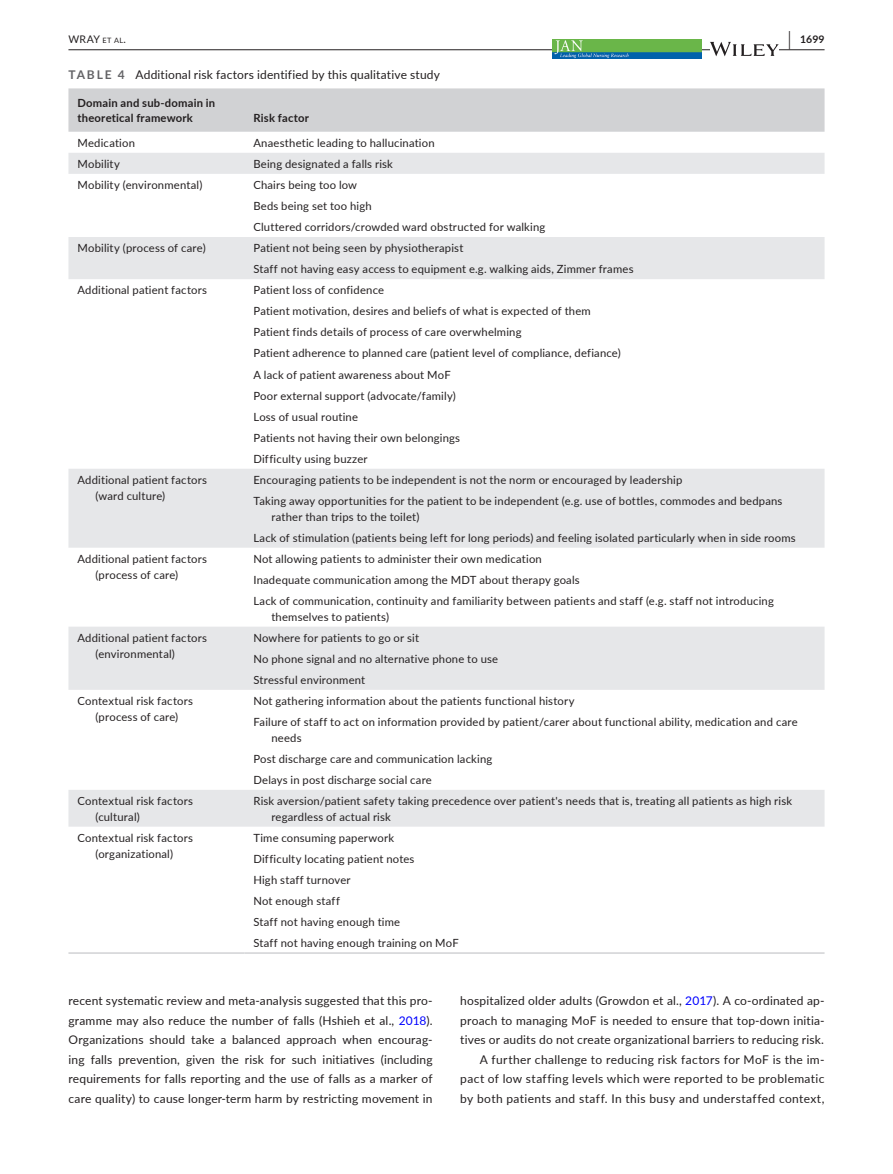
<style>
.page{position:relative;width:893px;height:1174px;background:#fff}
.page>*{position:absolute;margin:0;border:0;box-sizing:border-box;transform-origin:0 0}
.t1{font:12px/19.5px "Lato";letter-spacing:.015em;color:#231f20;text-align:justify}
.t2{font:11.25px/21px "Lato";letter-spacing:.015em;color:#231f20}
.t3{font:700 11.25px/15.8px "Lato";letter-spacing:.02em;color:#231f20}
.t4{font:10.5px "Lato";color:#231f20}
.t5{font:700 10.5px "Lato";color:#231f20}
.s1{font-size:7.35px}
.s2{font-size:19.5px}
.s3{font-weight:700;color:#636366}
.s4{color:#00f}
</style>
<div class="page">
<hr style="left:68px;top:49px;width:756px;height:1px;background:#231f20">
<img style="left:553px;top:39px;width:148px;height:20px">
<svg style="left:710px;top:42px;width:69px;height:14px"></svg>
<div style="left:68px;top:88px;width:756px;height:44px;background:#d1d2d4"></div>
<svg style="left:68px;top:153px;width:756px;height:673px"></svg>
<hr style="left:68px;top:952px;width:176px;height:1px;background:#d1d2d4">
<hr style="left:244px;top:952px;width:580px;height:1px;background:#d1d2d4">
<p class="t4" style="left:68px;top:31px;width:59px">WRAY <span class="s1">et al</span>.</p>
<p class="t5" style="left:789px;top:31px;width:37px"><span class="s2">|</span> 1699</p>
<p class="t1" style="left:68px;top:64px;width:373px"><span class="s3">TABLE 4</span> Additional risk factors identified by this qualitative study</p>
<p class="t3" style="left:77px;top:94px;width:139px">Domain and sub-domain in theoretical framework</p>
<p class="t3" style="left:253px;top:110px;width:57px">Risk factor</p>
<p class="t2" style="left:77px;top:132px;width:59px">Medication</p>
<p class="t2" style="left:253px;top:132px;width:183px">Anaesthetic leading to hallucination</p>
<p class="t2" style="left:77px;top:153px;width:44px">Mobility</p>
<p class="t2" style="left:253px;top:153px;width:141px">Being designated a falls risk</p>
<p class="t2" style="left:77px;top:174px;width:126px">Mobility (environmental)</p>
<p class="t2" style="left:253px;top:174px;width:294px">Chairs being too low<br>Beds being set too high<br>Cluttered corridors/crowded ward obstructed for walking</p>
<p class="t2" style="left:77px;top:237px;width:130px">Mobility (process of care)</p>
<p class="t2" style="left:253px;top:237px;width:382px">Patient not being seen by physiotherapist<br>Staff not having easy access to equipment e.g. walking aids, Zimmer frames</p>
<p class="t2" style="left:77px;top:279px;width:131px">Additional patient factors</p>
<p class="t2" style="left:253px;top:279px;width:369px">Patient loss of confidence<br>Patient motivation, desires and beliefs of what is expected of them Patient finds details of process of care overwhelming<br>Patient adherence to planned care (patient level of compliance, defiance)<br>A lack of patient awareness about MoF<br>Poor external support (advocate/family)<br>Loss of usual routine<br>Patients not having their own belongings<br>Difficulty using buzzer</p>
<p class="t2" style="left:95px;top:471px;width:113px;line-height:15.8px;text-indent:-18px">Additional patient factors (ward culture)</p>
<p class="t2" style="left:253px;top:469px;width:531px">Encouraging patients to be independent is not the norm or encouraged by leadership<br>Taking away opportunities for the patient to be independent (e.g. use of bottles, commodes and bedpans</p>
<p class="t2" style="left:253px;top:505px;width:544px;text-indent:18px">rather than trips to the toilet)<br>Lack of stimulation (patients being left for long periods) and feeling isolated particularly when in side rooms</p>
<p class="t2" style="left:95px;top:550px;width:113px;line-height:15.8px;text-indent:-18px">Additional patient factors (process of care)</p>
<p class="t2" style="left:253px;top:548px;width:522px">Not allowing patients to administer their own medication<br>Inadequate communication among the MDT about therapy goals<br>Lack of communication, continuity and familiarity between patients and staff (e.g. staff not introducing</p>
<p class="t2" style="left:271px;top:605px;width:119px">themselves to patients)</p>
<p class="t2" style="left:95px;top:629px;width:113px;line-height:15.8px;text-indent:-18px">Additional patient factors (environmental)</p>
<p class="t2" style="left:253px;top:626px;width:246px">Nowhere for patients to go or sit<br>No phone signal and no alternative phone to use<br>Stressful environment</p>
<p class="t2" style="left:77px;top:692px;width:117px;line-height:15.8px;text-align:center">Contextual risk factors (process of care)</p>
<p class="t2" style="left:253px;top:690px;width:546px">Not gathering information about the patients functional history<br>Failure of staff to act on information provided by patient/carer about functional ability, medication and care</p>
<p class="t2" style="left:253px;top:726px;width:240px;text-indent:18px">needs<br>Post discharge care and communication lacking<br>Delays in post discharge social care</p>
<p class="t2" style="left:95px;top:792px;width:99px;line-height:15.8px;text-indent:-18px">Contextual risk factors (cultural)</p>
<p class="t2" style="left:271px;top:792px;width:522px;line-height:15.8px;text-indent:-18px">Risk aversion/patient safety taking precedence over patient's needs that is, treating all patients as high risk regardless of actual risk</p>
<p class="t2" style="left:77px;top:829px;width:117px;line-height:15.8px;text-align:center">Contextual risk factors (organizational)</p>
<p class="t2" style="left:253px;top:826px;width:207px">Time consuming paperwork<br>Difficulty locating patient notes<br>High staff turnover<br>Not enough staff<br>Staff not having enough time<br>Staff not having enough training on MoF</p>
<p class="t1" style="left:68px;top:990px;width:366px">recent systematic review and meta-analysis suggested that this pro&shy;gramme may also reduce the number of falls (Hshieh et al., <span class="s4">2018</span>).<br>Organizations should take a balanced approach when encourag&shy;ing falls prevention, given the risk for such initiatives (including requirements for falls reporting and the use of falls as a marker of care quality) to cause longer-term harm by restricting movement in</p>
<p class="t1" style="left:460px;top:990px;width:366px;text-align:right">hospitalized older adults (Growdon et al., <span class="s4">2017</span>). A co-ordinated ap&shy;proach to managing MoF is needed to ensure that top-down initia&shy;tives or audits do not create organizational barriers to reducing risk.<br>A further challenge to reducing risk factors for MoF is the im&shy;pact of low staffing levels which were reported to be problematic by both patients and staff. In this busy and understaffed context,</p>
</div>
